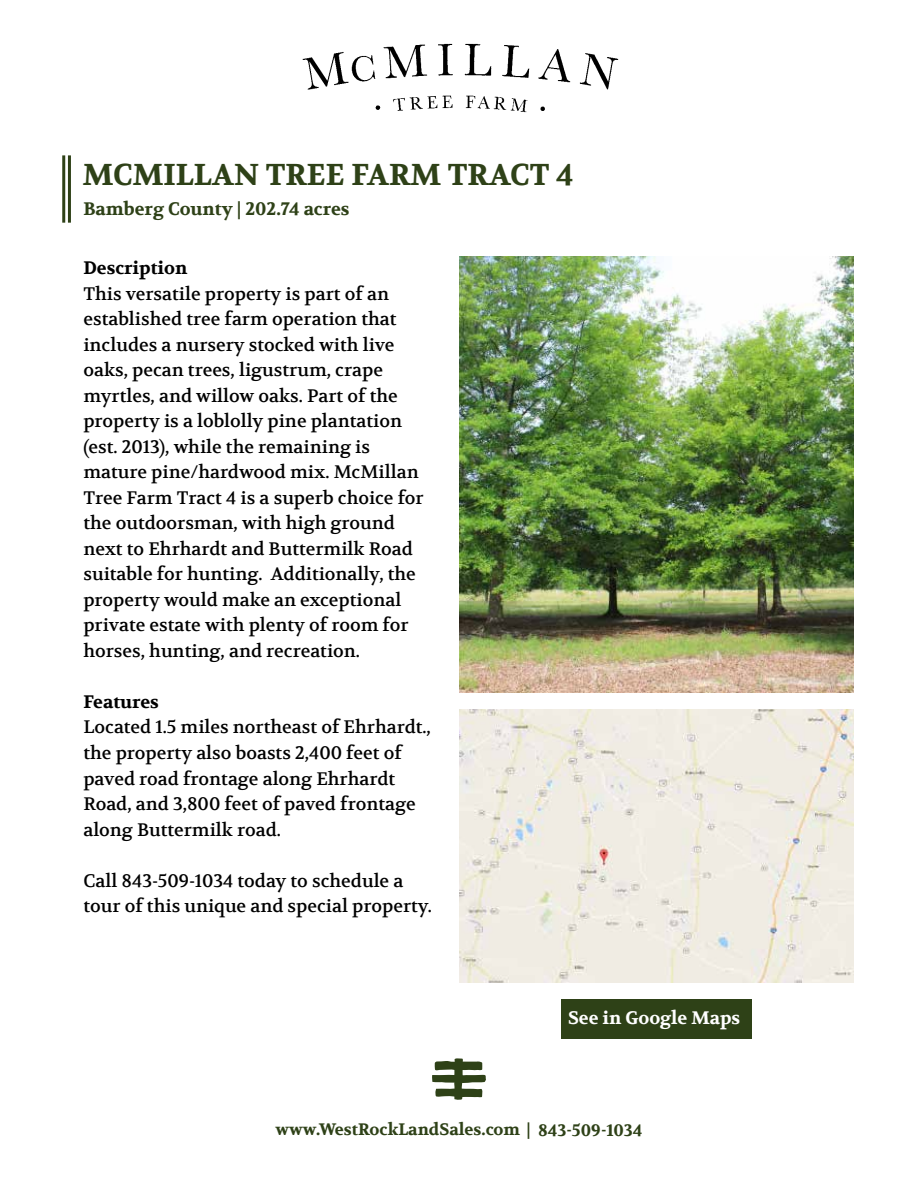
<style>
.page{position:relative;width:918px;height:1188px;background:#fff}
.page>*{position:absolute;margin:0;border:0;box-sizing:border-box;transform-origin:0 0}
.t1{font:700 30px "Volkhov";color:#2e4117}
.t2{font:18px/25.5px "Volkhov";color:#000}
.t3{font:700 18px "Volkhov";color:#2e4117}
.t4{font:700 18px "Volkhov";color:#000}
.t5{font:700 18px "Volkhov";color:#fff}
.t6{font:700 16.5px "Volkhov";color:#2e4117}
</style>
<div class="page">
<svg style="left:432px;top:1058px;width:54px;height:42px"></svg>
<img style="left:459px;top:257px;width:395px;height:436px">
<img style="left:459px;top:709px;width:395px;height:274px">
<hr style="left:68px;top:155px;width:3px;height:68px;background:#2e4117">
<hr style="left:62px;top:155px;width:3px;height:68px;background:#2e4117">
<div style="left:561px;top:999px;width:191px;height:40px;background:#2e4117"></div>
<img style="left:302px;top:43px;width:317px;height:70px">
<h1 class="t1" style="left:83px;top:157px;width:492px">MCMILLAN TREE FARM TRACT 4</h1>
<p class="t3" style="left:83px;top:198px;width:268px">Bamberg County | 202.74 acres</p>
<p class="t4" style="left:83px;top:258px;width:105px">Description</p>
<p class="t2" style="left:83px;top:281px;width:342px">This versatile property is part of an established tree farm operation that includes a nursery stocked with live oaks, pecan trees, ligustrum, crape myrtles, and willow oaks. Part of the property is a loblolly pine plantation (est. 2013), while the remaining is mature pine/hardwood mix. McMillan Tree Farm Tract 4 is a superb choice for the outdoorsman, with high ground next to Ehrhardt and Buttermilk Road suitable for hunting. Additionally, the property would make an exceptional private estate with plenty of room for horses, hunting, and recreation.</p>
<p class="t4" style="left:83px;top:691px;width:77px">Features</p>
<p class="t2" style="left:83px;top:715px;width:349px">Located 1.5 miles northeast of Ehrhardt., the property also boasts 2,400 feet of paved road frontage along Ehrhardt Road, and 3,800 feet of paved frontage along Buttermilk road.</p>
<p class="t2" style="left:83px;top:868px;width:350px">Call 843-509-1034 today to schedule a tour of this unique and special property.</p>
<p class="t5" style="left:568px;top:1007px;width:174px">See in Google Maps</p>
<p class="t6" style="left:275px;top:1119px;width:369px">www.WestRockLandSales.com | 843-509-1034</p>
</div>
